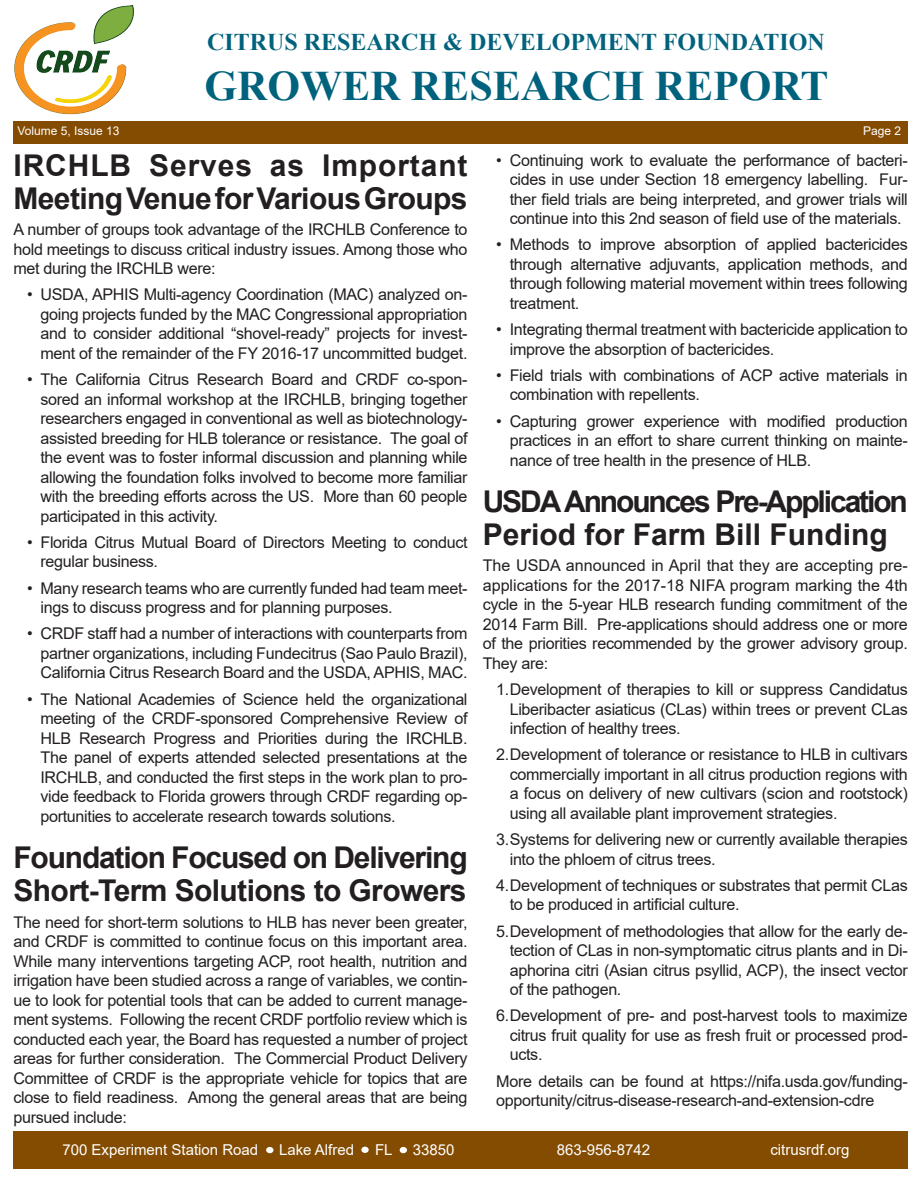
<style>
.page{position:relative;width:918px;height:1188px;background:#fff}
.page>*{position:absolute;margin:0;border:0;box-sizing:border-box;transform-origin:0 0}
.t1{font:700 42px "Times New Roman";color:#00627c}
.t2{font:700 30px/33px "Arial";letter-spacing:-.04em;color:#231f20}
.t3{font:700 30px/33px "Arial";letter-spacing:-.07em;color:#231f20}
.t4{font:700 30px/33px "Arial";letter-spacing:-.02em;color:#231f20}
.t5{font:700 24px "Times New Roman";color:#00627c}
.t6{font:16.2px/19.5px "Arial";letter-spacing:-.02em;color:#231f20;text-align:justify}
.t7{font:15px "Arial";color:#fff}
.t8{font:12px "Arial";color:#fff}
</style>
<div class="page">
<div style="left:14px;top:1131px;width:894px;height:37px;background:#844c00"></div>
<div style="left:14px;top:121px;width:894px;height:23px;background:#844c00"></div>
<img style="left:14px;top:6px;width:120px;height:109px">
<div style="left:266px;top:1147px;width:8px;height:6px;background:#fff;border-radius:50%"></div>
<div style="left:361px;top:1147px;width:8px;height:6px;background:#fff;border-radius:50%"></div>
<div style="left:400px;top:1147px;width:7px;height:6px;background:#fff;border-radius:50%"></div>
<p class="t5" style="left:207px;top:25px;width:619px">CITRUS RESEARCH &amp; DEVELOPMENT FOUNDATION</p>
<p class="t1" style="left:204px;top:56px;width:625px">GROWER RESEARCH REPORT</p>
<p class="t8" style="left:17px;top:122px;width:104px">Volume 5, Issue 13</p>
<p class="t8" style="left:863px;top:122px;width:40px">Page 2</p>
<p class="t4" style="left:14px;top:149px;width:456px">IRCHLB Serves as Important<br>Meeting Venue for Various Groups</p>
<p class="t6" style="left:14px;top:220px;width:456px">A number of groups took advantage of the IRCHLB Conference to hold meetings to discuss critical industry issues. Among those who met during the IRCHLB were:</p>
<p class="t6" style="left:40px;top:285px;width:429px;text-indent:-14px">• USDA, APHIS Multi-agency Coordination (MAC) analyzed on&shy;going projects funded by the MAC Congressional appropriation and to consider additional “shovel-ready” projects for invest&shy;ment of the remainder of the FY 2016-17 uncommitted budget.</p>
<p class="t6" style="left:40px;top:370px;width:429px;text-indent:-14px">• The California Citrus Research Board and CRDF co-spon&shy;sored an informal workshop at the IRCHLB, bringing together researchers engaged in conventional as well as biotechnology&shy;assisted breeding for HLB tolerance or resistance. The goal of the event was to foster informal discussion and planning while allowing the foundation folks involved to become more familiar with the breeding efforts across the US. More than 60 people participated in this activity.</p>
<p class="t6" style="left:40px;top:532px;width:429px;text-indent:-14px">• Florida Citrus Mutual Board of Directors Meeting to conduct regular business.</p>
<p class="t6" style="left:40px;top:578px;width:429px;text-indent:-14px">• Many research teams who are currently funded had team meet&shy;ings to discuss progress and for planning purposes.</p>
<p class="t6" style="left:40px;top:624px;width:429px;text-indent:-14px">• CRDF staff had a number of interactions with counterparts from partner organizations, including Fundecitrus (Sao Paulo Brazil), California Citrus Research Board and the USDA, APHIS, MAC.</p>
<p class="t6" style="left:40px;top:689px;width:429px;text-indent:-14px">• The National Academies of Science held the organizational meeting of the CRDF-sponsored Comprehensive Review of HLB Research Progress and Priorities during the IRCHLB.<br>The panel of experts attended selected presentations at the IRCHLB, and conducted the first steps in the work plan to pro&shy;vide feedback to Florida growers through CRDF regarding op&shy;portunities to accelerate research towards solutions.</p>
<p class="t2" style="left:14px;top:842px;width:456px">Foundation Focused on Delivering<br>Short-Term Solutions to Growers</p>
<p class="t6" style="left:14px;top:912px;width:456px">The need for short-term solutions to HLB has never been greater, and CRDF is committed to continue focus on this important area.<br>While many interventions targeting ACP, root health, nutrition and irrigation have been studied across a range of variables, we contin&shy;ue to look for potential tools that can be added to current manage&shy;ment systems. Following the recent CRDF portfolio review which is conducted each year, the Board has requested a number of project areas for further consideration. The Commercial Product Delivery Committee of CRDF is the appropriate vehicle for topics that are close to field readiness. Among the general areas that are being pursued include:</p>
<p class="t6" style="left:510px;top:150px;width:400px;text-indent:-14px">• Continuing work to evaluate the performance of bacteri&shy;cides in use under Section 18 emergency labelling. Fur&shy;ther field trials are being interpreted, and grower trials will continue into this 2nd season of field use of the materials.</p>
<p class="t6" style="left:510px;top:235px;width:400px;text-indent:-14px">• Methods to improve absorption of applied bactericides through alternative adjuvants, application methods, and through following material movement within trees following treatment.</p>
<p class="t6" style="left:510px;top:320px;width:400px;text-indent:-14px">• Integrating thermal treatment with bactericide application to improve the absorption of bactericides.</p>
<p class="t6" style="left:510px;top:365px;width:400px;text-indent:-14px">• Field trials with combinations of ACP active materials in combination with repellents.</p>
<p class="t6" style="left:510px;top:411px;width:400px;text-indent:-14px">• Capturing grower experience with modified production practices in an effort to share current thinking on mainte&shy;nance of tree health in the presence of HLB.</p>
<p class="t3" style="left:483px;top:486px;width:427px">USDA Announces Pre-Application<br>Period for Farm Bill Funding</p>
<p class="t6" style="left:483px;top:556px;width:427px">The USDA announced in April that they are accepting pre&shy;applications for the 2017-18 NIFA program marking the 4th cycle in the 5-year HLB research funding commitment of the 2014 Farm Bill. Pre-applications should address one or more of the priorities recommended by the grower advisory group.<br>They are:</p>
<p class="t6" style="left:510px;top:680px;width:400px;text-indent:-14px">1.Development of therapies to kill or suppress Candidatus Liberibacter asiaticus (CLas) within trees or prevent CLas infection of healthy trees.</p>
<p class="t6" style="left:510px;top:745px;width:400px;text-indent:-14px">2.Development of tolerance or resistance to HLB in cultivars commercially important in all citrus production regions with a focus on delivery of new cultivars (scion and rootstock) using all available plant improvement strategies.</p>
<p class="t6" style="left:510px;top:830px;width:400px;text-indent:-14px">3.Systems for delivering new or currently available therapies into the phloem of citrus trees.</p>
<p class="t6" style="left:510px;top:875px;width:400px;text-indent:-14px">4.Development of techniques or substrates that permit CLas to be produced in artificial culture.</p>
<p class="t6" style="left:510px;top:921px;width:400px;text-indent:-14px">5.Development of methodologies that allow for the early de&shy;tection of CLas in non-symptomatic citrus plants and in Di&shy;aphorina citri (Asian citrus psyllid, ACP), the insect vector of the pathogen.</p>
<p class="t6" style="left:510px;top:1006px;width:400px;text-indent:-14px">6.Development of pre- and post-harvest tools to maximize citrus fruit quality for use as fresh fruit or processed prod&shy;ucts.</p>
<p class="t6" style="left:496px;top:1071px;width:413px">More details can be found at https://nifa.usda.gov/funding&shy;opportunity/citrus-disease-research-and-extension-cdre</p>
<p class="t7" style="left:62px;top:1140px;width:197px">700 Experiment Station Road</p>
<p class="t7" style="left:279px;top:1140px;width:77px">Lake Alfred</p>
<p class="t7" style="left:375px;top:1140px;width:19px">FL</p>
<p class="t7" style="left:413px;top:1140px;width:43px">33850</p>
<p class="t7" style="left:557px;top:1140px;width:95px">863-956-8742</p>
<p class="t7" style="left:770px;top:1140px;width:81px">citrusrdf.org</p>
</div>
